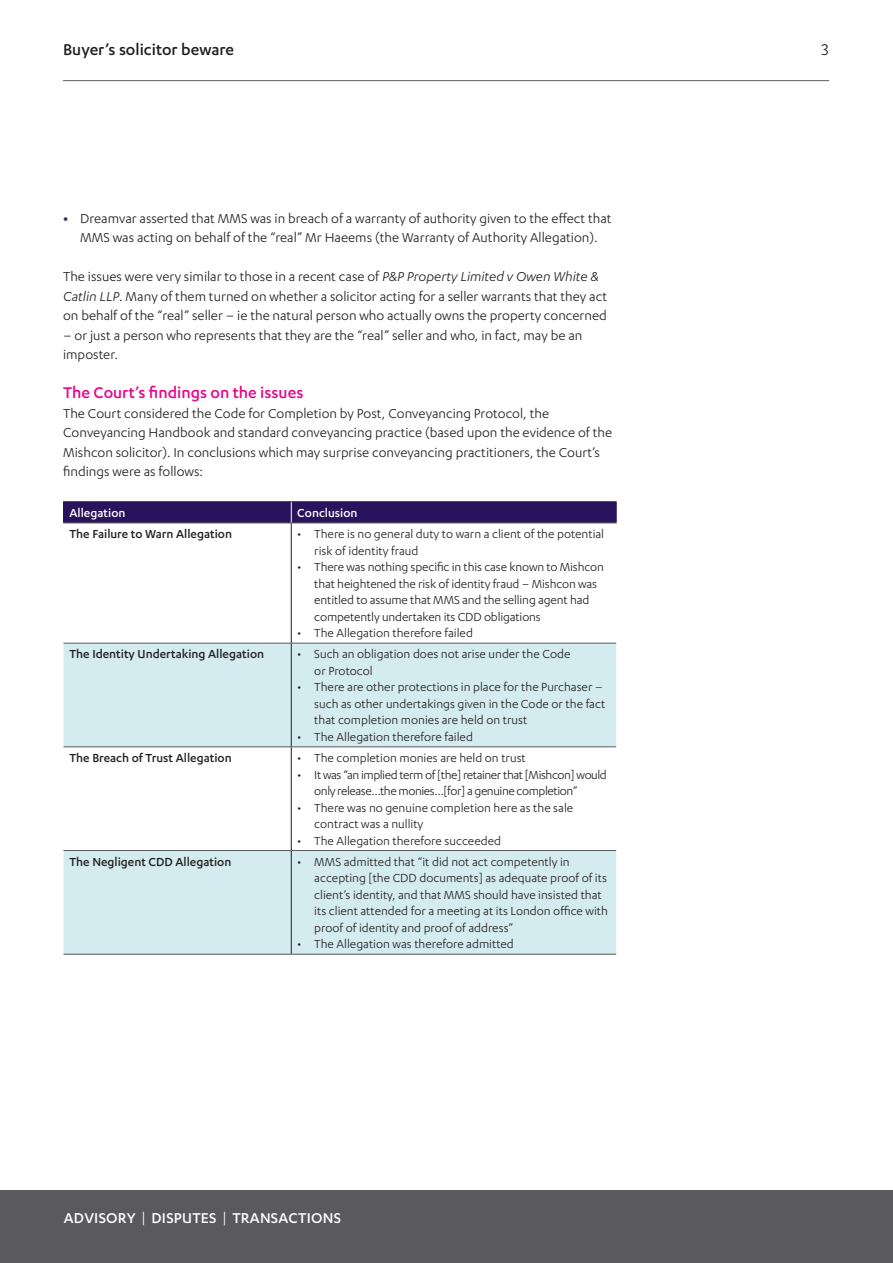
<style>
.page{position:relative;width:893px;height:1263px;background:#fff}
.page>*{position:absolute;margin:0;border:0;box-sizing:border-box;transform-origin:0 0}
.Heading_2__pink{font:500 18px "Karbon";color:#ed028c}
.Page_header{font:500 18px "Karbon";color:#231f20}
.Page_header-2{font:18px "Karbon";color:#231f20}
.t1{font:500 16.5px "Karbon";letter-spacing:.015em;color:#fff}
.Body{font:15px/19.5px "Karbon";color:#231f20}
.t2{font:13.5px/16.5px "Karbon";color:#231f20}
.table_title{font:500 13.5px "Karbon";color:#231f20}
.t3{font:13.5px/16.5px "Karbon";letter-spacing:-.03em;color:#231f20}
.table_title-2{font:500 13.5px "Karbon";color:#fff}
.s1{font-weight:700;color:#432a6f}
.s2{font-style:italic}
.s3{font-weight:400}
</style>
<div class="page">
<hr style="left:63px;top:80px;width:766px;height:1px;background:#5a5a5d">
<div style="left:0;top:1191px;width:893px;height:72px;background:#5a5a5d"></div>
<svg style="left:63px;top:644px;width:553px;height:310px;fill:#d4ecf0"></svg>
<hr style="left:63px;top:501px;width:228px;height:1px;background:#29135d">
<hr style="left:291px;top:501px;width:326px;height:1px;background:#29135d">
<div style="left:63px;top:502px;width:554px;height:21px;background:#29135d"></div>
<hr style="left:63px;top:523px;width:228px;height:1px;background:#565b5e">
<hr style="left:291px;top:523px;width:326px;height:1px;background:#565b5e">
<hr style="left:63px;top:643px;width:228px;height:1px;background:#565b5e">
<hr style="left:291px;top:643px;width:325px;height:1px;background:#565b5e">
<hr style="left:63px;top:746px;width:228px;height:1px;background:#565b5e">
<hr style="left:291px;top:746px;width:325px;height:1px;background:#565b5e">
<hr style="left:63px;top:850px;width:228px;height:1px;background:#565b5e">
<hr style="left:291px;top:850px;width:325px;height:1px;background:#565b5e">
<hr style="left:63px;top:954px;width:228px;height:1px;background:#565b5e">
<hr style="left:291px;top:954px;width:325px;height:1px;background:#565b5e">
<hr style="left:291px;top:523px;width:1px;height:120px;background:#231f20">
<hr style="left:291px;top:643px;width:1px;height:103px;background:#231f20">
<hr style="left:291px;top:747px;width:1px;height:103px;background:#231f20">
<hr style="left:291px;top:851px;width:1px;height:103px;background:#231f20">
<p class="Page_header" style="left:63px;top:39px;width:173px">Buyer’s solicitor beware</p>
<p class="Page_header-2" style="left:821px;top:39px;width:9px">3</p>
<p class="Body" style="left:63px;top:208px;width:550px;text-align:center"><span class="s1">•</span> Dreamvar asserted that MMS was in breach of a warranty of authority given to the effect that<br>MMS was acting on behalf of the “real” Mr Haeems (the Warranty of Authority Allegation).</p>
<p class="Body" style="left:63px;top:266px;width:545px">The issues were very similar to those in a recent case of <span class="s2">P&amp;P Property Limited v Owen White &amp;<br>Catlin LLP</span>. Many of them turned on whether a solicitor acting for a seller warrants that they act on behalf of the “real” seller – ie the natural person who actually owns the property concerned</p>
<p class="Body" style="left:63px;top:325px;width:521px">– or just a person who represents that they are the “real” seller and who, in fact, may be an imposter.</p>
<p class="Heading_2__pink" style="left:63px;top:382px;width:242px">The Court’s findings on the issues</p>
<p class="Body" style="left:63px;top:403px;width:551px">The Court considered the Code for Completion by Post, Conveyancing Protocol, the Conveyancing Handbook and standard conveyancing practice (based upon the evidence of the Mishcon solicitor). In conclusions which may surprise conveyancing practitioners, the Court’s findings were as follows:</p>
<p class="table_title-2" style="left:69px;top:505px;width:57px">Allegation</p>
<p class="table_title-2" style="left:297px;top:505px;width:62px">Conclusion</p>
<p class="table_title" style="left:69px;top:526px;width:164px">The Failure to Warn Allegation</p>
<p class="t2" style="left:314px;top:525px;width:291px;text-indent:-17px">• There is no general duty to warn a client of the potential risk of identity fraud</p>
<p class="t2" style="left:314px;top:558px;width:291px;text-indent:-17px">• There was nothing specific in this case known to Mishcon that heightened the risk of identity fraud – Mishcon was entitled to assume that MMS and the selling agent had competently undertaken its CDD obligations</p>
<p class="t2" style="left:297px;top:624px;width:177px">• The Allegation therefore failed</p>
<p class="table_title" style="left:69px;top:647px;width:196px">The Identity Undertaking Allegation</p>
<p class="t2" style="left:314px;top:646px;width:258px;text-indent:-17px">• Such an obligation does not arise under the Code or Protocol</p>
<p class="t2" style="left:314px;top:679px;width:293px;text-indent:-17px">• There are other protections in place for the Purchaser – such as other undertakings given in the Code or the fact that completion monies are held on trust</p>
<p class="t2" style="left:297px;top:728px;width:177px">• The Allegation therefore failed</p>
<p class="table_title" style="left:69px;top:750px;width:164px">The Breach of Trust Allegation</p>
<p class="t2" style="left:297px;top:749px;width:230px">• The completion monies are held on trust</p>
<p class="t3" style="left:314px;top:766px;width:294px;text-indent:-17px">• It was “an implied term of [the] retainer that [Mishcon] would only release…the monies…[for] a genuine completion”</p>
<p class="t2" style="left:314px;top:799px;width:260px;text-indent:-17px">• There was no genuine completion here as the sale contract was a nullity</p>
<p class="t2" style="left:297px;top:832px;width:205px">• The Allegation therefore succeeded</p>
<p class="table_title" style="left:69px;top:854px;width:163px">The Negligent CDD Allegation</p>
<p class="t2" style="left:314px;top:853px;width:295px;text-indent:-17px">• MMS admitted that “it did not act competently in accepting [the CDD documents] as adequate proof of its client’s identity, and that MMS should have insisted that its client attended for a meeting at its London office with proof of identity and proof of address”</p>
<p class="t2" style="left:297px;top:935px;width:218px">• The Allegation was therefore admitted</p>
<p class="t1" style="left:64px;top:1208px;width:279px">ADVISORY <span class="s3">|</span> DISPUTES <span class="s3">|</span> TRANSACTIONS</p>
</div>
